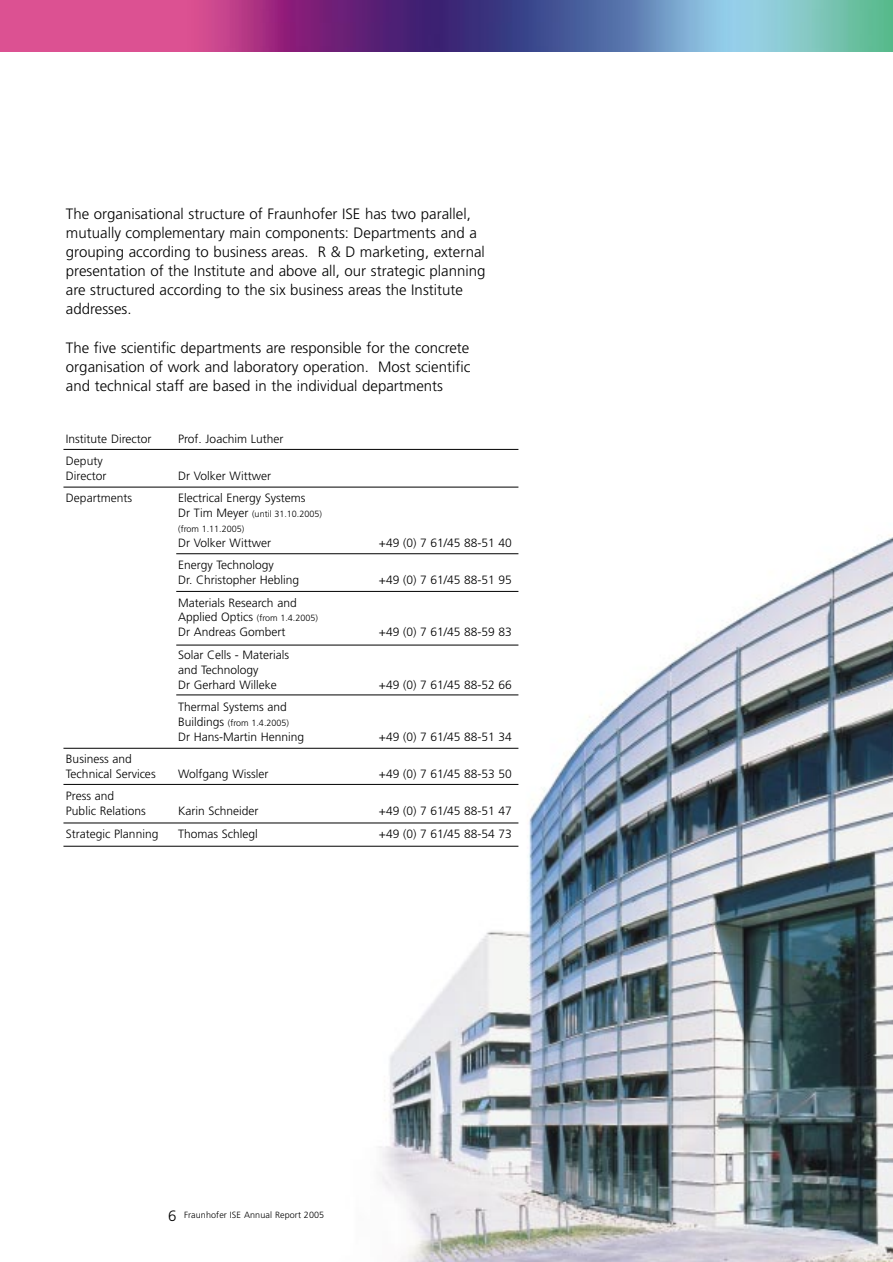
<style>
.page{position:relative;width:893px;height:1262px;background:#fff}
.page>*{position:absolute;margin:0;border:0;box-sizing:border-box;transform-origin:0 0}
.t1{font:300 15px/19.2px "Frutiger";color:#000}
.t2{font:300 12px/14.9px "Frutiger";color:#000}
.t3{font:300 9px/14.9px "Frutiger";color:#000}
.s1{font-size:12px}
.s2{font-size:15px}
.s3{font-size:15px;color:#fff}
</style>
<div class="page">
<img style="left:0;top:0;width:892px;height:51px">
<img style="left:287px;top:448px;width:605px;height:813px">
<hr style="left:63px;top:449px;width:455px;height:1px;background:#000">
<hr style="left:63px;top:487px;width:455px;height:1px;background:#000">
<hr style="left:176px;top:553px;width:342px;height:1px;background:#000">
<hr style="left:176px;top:591px;width:342px;height:1px;background:#000">
<hr style="left:176px;top:645px;width:342px;height:1px;background:#000">
<hr style="left:176px;top:694px;width:342px;height:1px;background:#000">
<hr style="left:63px;top:748px;width:455px;height:1px;background:#000">
<hr style="left:63px;top:784px;width:455px;height:1px;background:#000">
<hr style="left:63px;top:822px;width:455px;height:1px;background:#000">
<hr style="left:63px;top:846px;width:455px;height:1px;background:#000">
<p class="t1" style="left:66px;top:205px;width:421px">The organisational structure of Fraunhofer ISE has two parallel, mutually complementary main components: Departments and a grouping according to business areas. R &amp; D marketing, external presentation of the Institute and above all, our strategic planning are structured according to the six business areas the Institute addresses.</p>
<p class="t1" style="left:66px;top:339px;width:406px;text-align:justify">The five scientific departments are responsible for the concrete organisation of work and laboratory operation. Most scientific and technical staff are based in the individual departments</p>
<p class="t2" style="left:66px;top:432px;width:87px">Institute Director</p>
<p class="t2" style="left:178px;top:432px;width:107px">Prof. Joachim Luther</p>
<p class="t2" style="left:66px;top:454px;width:42px">Deputy<br>Director</p>
<p class="t2" style="left:178px;top:469px;width:94px">Dr Volker Wittwer</p>
<p class="t2" style="left:66px;top:491px;width:67px">Departments</p>
<p class="t2" style="left:178px;top:491px;width:129px">Electrical Energy Systems</p>
<p class="t3" style="left:178px;top:507px;width:145px"><span class="s1">Dr Tim Meyer</span> (until 31.10.2005) (from 1.11.2005)</p>
<p class="t2" style="left:178px;top:536px;width:94px">Dr Volker Wittwer</p>
<p class="t2" style="left:379px;top:536px;width:134px">+49 (0) 7 61/45 88-51 40</p>
<p class="t2" style="left:178px;top:558px;width:122px">Energy Technology<br>Dr. Christopher Hebling</p>
<p class="t2" style="left:379px;top:573px;width:134px">+49 (0) 7 61/45 88-51 95</p>
<p class="t2" style="left:178px;top:596px;width:120px">Materials Research and</p>
<p class="t3" style="left:178px;top:611px;width:141px"><span class="s1">Applied Optics</span> (from 1.4.2005)</p>
<p class="t2" style="left:178px;top:625px;width:109px">Dr Andreas Gombert</p>
<p class="t2" style="left:379px;top:625px;width:134px">+49 (0) 7 61/45 88-59 83</p>
<p class="t2" style="left:178px;top:648px;width:112px">Solar Cells - Materials and Technology<br>Dr Gerhard Willeke</p>
<p class="t2" style="left:379px;top:678px;width:134px">+49 (0) 7 61/45 88-52 66</p>
<p class="t2" style="left:66px;top:752px;width:91px">Business and<br>Technical Services</p>
<p class="t2" style="left:66px;top:789px;width:81px">Press and<br>Public Relations</p>
<p class="t2" style="left:178px;top:700px;width:110px">Thermal Systems and</p>
<p class="t3" style="left:178px;top:716px;width:112px"><span class="s1">Buildings</span> (from 1.4.2005)</p>
<p class="t2" style="left:178px;top:730px;width:128px">Dr Hans-Martin Henning</p>
<p class="t2" style="left:379px;top:730px;width:134px">+49 (0) 7 61/45 88-51 34</p>
<p class="t2" style="left:178px;top:767px;width:92px">Wolfgang Wissler</p>
<p class="t2" style="left:379px;top:767px;width:134px">+49 (0) 7 61/45 88-53 50</p>
<p class="t2" style="left:178px;top:804px;width:82px">Karin Schneider</p>
<p class="t2" style="left:379px;top:804px;width:134px">+49 (0) 7 61/45 88-51 47</p>
<p class="t2" style="left:66px;top:827px;width:94px">Strategic Planning</p>
<p class="t2" style="left:178px;top:827px;width:81px">Thomas Schlegl</p>
<p class="t2" style="left:379px;top:827px;width:134px">+49 (0) 7 61/45 88-54 73</p>
<p class="t3" style="left:168px;top:1207px;width:158px"><span class="s2">6</span><span class="s3">–</span>Fraunhofer ISE Annual Report 2005</p>
</div>
